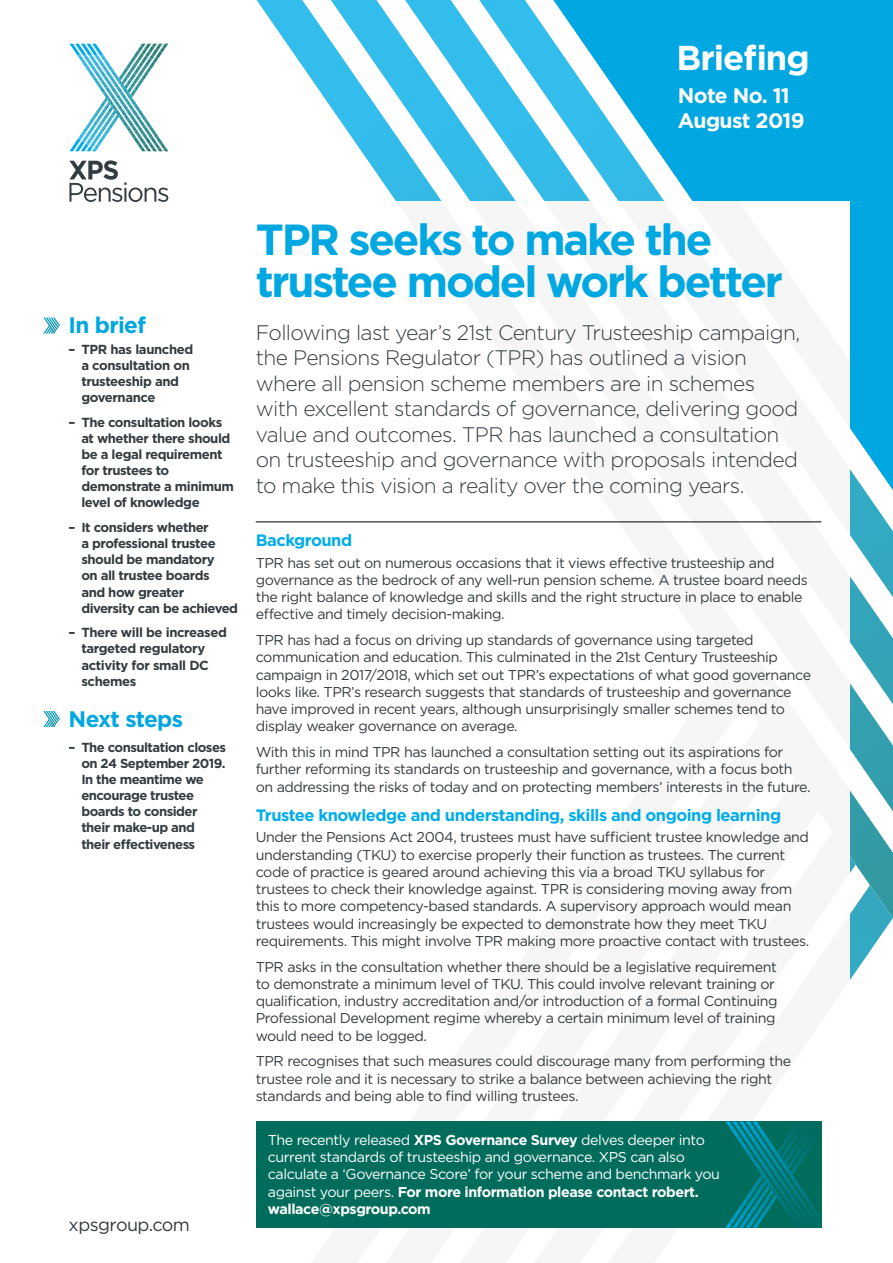
<style>
.page{position:relative;width:893px;height:1263px;background:#fff}
.page>*{position:absolute;margin:0;border:0;box-sizing:border-box;transform-origin:0 0}
.BN_Heading_1{font:700 43.5px/42px "Gotham";letter-spacing:-.05em;color:#00a7e1}
.t1{font:700 34.5px "Gotham";letter-spacing:-.03em;color:#fff}
.InBrief{font:700 22.5px "Gotham";letter-spacing:-.03em;color:#00a7e1}
.InBrief_Heading{font:700 22.5px "Gotham";letter-spacing:-.03em;color:#00a7e1}
.BN_Intro{font:300 21px/25.5px "Gotham";letter-spacing:-.03em;color:#333c41}
.t2{font:700 21px "Gotham";letter-spacing:-.03em;color:#fff}
.t3{font:18px "Gotham";letter-spacing:-.03em;color:#333c41}
.Heading_2{font:700 16.5px "Gotham";letter-spacing:-.03em;color:#00ade9}
.BN_Body{font:14.25px/17.2px "Gotham";letter-spacing:-.03em;color:#333c41}
.BN_Body-2{font:14.25px/17.2px "Gotham";letter-spacing:-.03em;color:#fff}
.t4{font:700 13.2px/16.2px "Gotham";letter-spacing:-.035em;color:#333c41}
.s1{font-weight:700}
</style>
<div class="page">
<svg style="left:321px;top:0;width:74px;height:200px"></svg>
<svg style="left:395px;top:0;width:74px;height:201px"></svg>
<svg style="left:469px;top:0;width:75px;height:201px"></svg>
<svg style="left:544px;top:27px;width:349px;height:858px"></svg>
<svg style="left:856px;top:885px;width:37px;height:86px"></svg>
<svg style="left:553px;top:0;width:340px;height:490px;background:#26b4e5"></svg>
<svg style="left:544px;top:202px;width:305px;height:630px;fill:#f6f6f6"></svg>
<svg style="left:818px;top:832px;width:31px;height:396px"></svg>
<svg style="left:781px;top:778px;width:37px;height:107px;fill:#f6f6f6"></svg>
<svg style="left:744px;top:724px;width:37px;height:161px;fill:#f6f6f6"></svg>
<svg style="left:544px;top:671px;width:200px;height:214px"></svg>
<hr style="left:256px;top:521px;width:565px;height:1px;background:#000">
<svg style="left:43px;top:317px;width:17px;height:17px"></svg>
<svg style="left:43px;top:711px;width:17px;height:16px"></svg>
<svg style="left:69px;top:160px;width:99px;height:42px"></svg>
<svg style="left:69px;top:44px;width:99px;height:107px"></svg>
<div style="left:256px;top:1121px;width:565px;height:107px;background:#006c5b"></div>
<svg style="left:725px;top:1121px;width:96px;height:107px"></svg>
<p class="t1" style="left:677px;top:35px;width:135px">Briefing</p>
<p class="t2" style="left:678px;top:82px;width:113px">Note No. 11</p>
<p class="t2" style="left:678px;top:107px;width:128px">August 2019</p>
<p class="InBrief_Heading" style="left:69px;top:310px;width:79px">In brief</p>
<p class="t4" style="left:81px;top:341px;width:113px;text-indent:-13px">– TPR has launched a consultation on trusteeship and governance</p>
<p class="t4" style="left:81px;top:414px;width:154px;text-indent:-13px">– The consultation looks at whether there should be a legal requirement for trustees to demonstrate a minimum level of knowledge</p>
<p class="t4" style="left:81px;top:519px;width:158px;text-indent:-13px">– It considers whether<br>a professional trustee should be mandatory<br>on all trustee boards<br>and how greater diversity can be achieved</p>
<p class="t4" style="left:81px;top:624px;width:147px;text-indent:-13px">– There will be increased targeted regulatory activity for small DC schemes</p>
<p class="InBrief" style="left:69px;top:704px;width:116px">Next steps</p>
<p class="t4" style="left:81px;top:739px;width:146px;text-indent:-13px">– The consultation closes on 24 September 2019.<br>In the meantime we encourage trustee boards to consider their make-up and their effectiveness</p>
<p class="t3" style="left:69px;top:1213px;width:123px">xpsgroup.com</p>
<p class="BN_Heading_1" style="left:256px;top:219px;width:529px">TPR seeks to make the trustee model work better</p>
<p class="BN_Intro" style="left:256px;top:319px;width:546px">Following last year’s 21st Century Trusteeship campaign, the Pensions Regulator (TPR) has outlined a vision where all pension scheme members are in schemes with excellent standards of governance, delivering good value and outcomes. TPR has launched a consultation on trusteeship and governance with proposals intended to make this vision a reality over the coming years.</p>
<p class="Heading_2" style="left:256px;top:529px;width:98px">Background</p>
<p class="BN_Body" style="left:256px;top:553px;width:554px">TPR has set out on numerous occasions that it views effective trusteeship and governance as the bedrock of any well-run pension scheme. A trustee board needs the right balance of knowledge and skills and the right structure in place to enable effective and timely decision-making.</p>
<p class="BN_Body" style="left:256px;top:631px;width:557px">TPR has had a focus on driving up standards of governance using targeted communication and education. This culminated in the 21st Century Trusteeship campaign in 2017/2018, which set out TPR’s expectations of what good governance looks like. TPR’s research suggests that standards of trusteeship and governance have improved in recent years, although unsurprisingly smaller schemes tend to display weaker governance on average.</p>
<p class="BN_Body" style="left:256px;top:743px;width:556px">With this in mind TPR has launched a consultation setting out its aspirations for further reforming its standards on trusteeship and governance, with a focus both on addressing the risks of today and on protecting members’ interests in the future.</p>
<p class="Heading_2" style="left:256px;top:804px;width:527px">Trustee knowledge and understanding, skills and ongoing learning</p>
<p class="BN_Body" style="left:256px;top:828px;width:555px">Under the Pensions Act 2004, trustees must have sufficient trustee knowledge and understanding (TKU) to exercise properly their function as trustees. The current code of practice is geared around achieving this via a broad TKU syllabus for trustees to check their knowledge against. TPR is considering moving away from this to more competency-based standards. A supervisory approach would mean trustees would increasingly be expected to demonstrate how they meet TKU requirements. This might involve TPR making more proactive contact with trustees.</p>
<p class="BN_Body" style="left:256px;top:958px;width:523px">TPR asks in the consultation whether there should be a legislative requirement to demonstrate a minimum level of TKU. This could involve relevant training or qualification, industry accreditation and/or introduction of a formal Continuing Professional Development regime whereby a certain minimum level of training would need to be logged.</p>
<p class="BN_Body" style="left:256px;top:1052px;width:537px">TPR recognises that such measures could discourage many from performing the trustee role and it is necessary to strike a balance between achieving the right standards and being able to find willing trustees.</p>
<p class="BN_Body-2" style="left:268px;top:1131px;width:454px">The recently released <span class="s1">XPS Governance Survey</span> delves deeper into current standards of trusteeship and governance. XPS can also calculate a ‘Governance Score’ for your scheme and benchmark you against your peers. <span class="s1">For more information please contact robert. wallace@xpsgroup.com</span></p>
</div>
